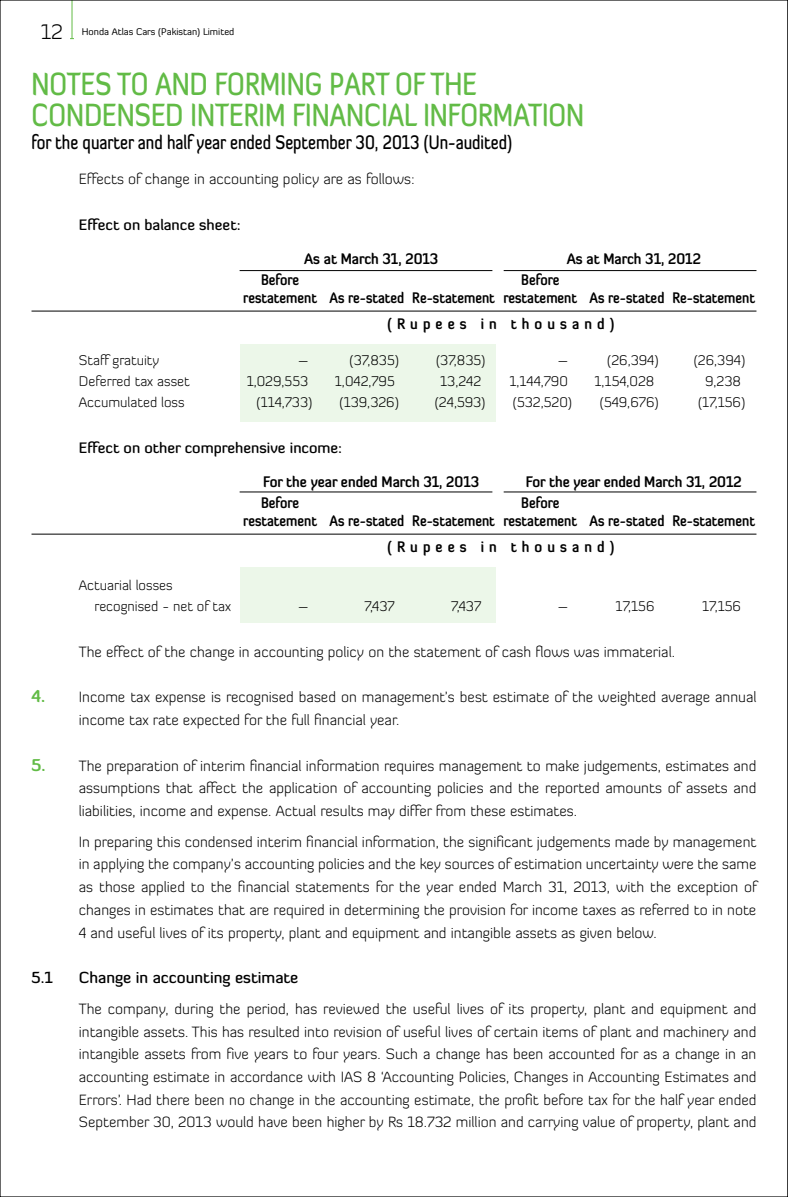
<style>
.page{position:relative;width:788px;height:1197px;background:#fff}
.page>*{position:absolute;margin:0;border:0;box-sizing:border-box;transform-origin:0 0}
.t1{font:500 31.5px/31.5px "Diavlo";color:#62bb46;scale:.8 1}
.t2{font:500 19.25px "Diavlo";color:#000;scale:.79 1}
.t3{font:500 15.75px "Diavlo";color:#000}
.t4{font:300 14.88px/22.8px "Diavlo";color:#000;text-align:justify}
.t5{font:700 14.88px/17.8px "Diavlo";color:#000;scale:.85 1}
.t6{font:700 14.88px "Diavlo";color:#000;scale:.9 1}
.t7{font:500 14.88px "Diavlo";color:#000}
.t8{font:700 14.88px "Diavlo";letter-spacing:.38em;color:#000;scale:.9 1}
.t9{font:300 14px/21px "Diavlo";color:#000}
.t10{font:9.62px "Diavlo";color:#000}
.s1{font-weight:300;font-size:21px}
.s2{font-weight:700;font-size:16.62px;color:#62bb46}
</style>
<div class="page">
<hr style="left:72px;top:0;width:1px;height:39px;background:#62bb46">
<svg style="left:787px;top:0;width:1px;height:1197px"></svg>
<div style="left:239px;top:344px;width:256px;height:78px;background:#ecf7e9"></div>
<div style="left:239px;top:567px;width:256px;height:55px;background:#ecf7e9"></div>
<hr style="left:32px;top:311px;width:724px;height:1px;background:#000">
<hr style="left:32px;top:534px;width:724px;height:1px;background:#000">
<hr style="left:239px;top:270px;width:253px;height:1px;background:#000">
<hr style="left:239px;top:492px;width:253px;height:1px;background:#000">
<hr style="left:503px;top:270px;width:253px;height:1px;background:#000">
<hr style="left:503px;top:492px;width:253px;height:1px;background:#000">
<p class="t10" style="left:41px;top:26px;width:195px"><span class="s1">12</span> Honda Atlas Cars (Pakistan) Limited</p>
<h1 class="t1" style="left:32px;top:67px;width:692px">NOTES TO AND FORM ING PART OF THE<br>CONDENSED INTERIM FINANCIAL INFORMATION</h1>
<p class="t2" style="left:32px;top:130px;width:609px">for the quarter and half year ended September 30, 2013 (Un-audited)</p>
<p class="t4" style="left:79px;top:168px;width:337px">Effects of change in accounting policy are as follows:</p>
<p class="t7" style="left:79px;top:215px;width:163px">Effect on balance sheet:</p>
<p class="t6" style="left:304px;top:249px;width:151px">As at March 31, 2013</p>
<p class="t6" style="left:566px;top:249px;width:150px">As at March 31, 2012</p>
<p class="t5" style="left:261px;top:271px;width:46px">Before</p>
<p class="t5" style="left:243px;top:271px;width:603px;text-indent:278px">Before<br>restatement As re-stated Re-statement restatement As re-stated Re-statement</p>
<p class="t8" style="left:387px;top:314px;width:253px">(Rupees in thousand)</p>
<p class="t9" style="left:79px;top:350px;width:82px">Staff gratuity</p>
<p class="t9" style="left:298px;top:350px;width:11px">–</p>
<p class="t9" style="left:349px;top:350px;width:51px">(37,835)</p>
<p class="t9" style="left:436px;top:350px;width:51px">(37,835)</p>
<p class="t9" style="left:558px;top:350px;width:11px">–</p>
<p class="t9" style="left:607px;top:350px;width:53px">(26,394)</p>
<p class="t9" style="left:693px;top:350px;width:53px">(26,394)</p>
<p class="t9" style="left:79px;top:371px;width:112px">Deferred tax asset</p>
<p class="t9" style="left:247px;top:371px;width:63px">1,029,553</p>
<p class="t9" style="left:335px;top:371px;width:61px">1,042,795</p>
<p class="t9" style="left:440px;top:371px;width:43px">13,242</p>
<p class="t9" style="left:509px;top:371px;width:60px">1,144,790</p>
<p class="t9" style="left:594px;top:371px;width:61px">1,154,028</p>
<p class="t9" style="left:705px;top:371px;width:37px">9,238</p>
<p class="t9" style="left:79px;top:392px;width:107px">Accumulated loss</p>
<p class="t9" style="left:256px;top:392px;width:57px">(114,733)</p>
<p class="t9" style="left:339px;top:392px;width:61px">(139,326)</p>
<p class="t9" style="left:435px;top:392px;width:52px">(24,593)</p>
<p class="t9" style="left:513px;top:392px;width:61px">(532,520)</p>
<p class="t9" style="left:599px;top:392px;width:60px">(549,676)</p>
<p class="t9" style="left:698px;top:392px;width:49px">(17,156)</p>
<p class="t7" style="left:79px;top:438px;width:264px">Effect on other comprehensive income:</p>
<p class="t6" style="left:263px;top:472px;width:241px">For the year ended March 31, 2013</p>
<p class="t6" style="left:526px;top:472px;width:241px">For the year ended March 31, 2012</p>
<p class="t5" style="left:261px;top:494px;width:46px">Before</p>
<p class="t5" style="left:243px;top:494px;width:603px;text-indent:278px">Before<br>restatement As re-stated Re-statement restatement As re-stated Re-statement</p>
<p class="t8" style="left:387px;top:537px;width:253px">(Rupees in thousand)</p>
<p class="t9" style="left:94px;top:575px;width:138px;text-indent:-16px">Actuarial losses recognised - net of tax</p>
<p class="t9" style="left:298px;top:596px;width:11px">–</p>
<p class="t9" style="left:364px;top:596px;width:32px">7,437</p>
<p class="t9" style="left:451px;top:596px;width:32px">7,437</p>
<p class="t9" style="left:558px;top:596px;width:11px">–</p>
<p class="t9" style="left:615px;top:596px;width:40px">17,156</p>
<p class="t9" style="left:702px;top:596px;width:40px">17,156</p>
<p class="t4" style="left:79px;top:640px;width:597px">The effect of the change in accounting policy on the statement of cash flows was immaterial.</p>
<p class="t4" style="left:79px;top:686px;width:679px;text-indent:-47px"><span class="s2">4.</span> Income tax expense is recognised based on management’s best estimate of the weighted average annual income tax rate expected for the full financial year.</p>
<p class="t4" style="left:79px;top:754px;width:679px;text-indent:-47px"><span class="s2">5.</span> The preparation of interim financial information requires management to make judgements, estimates and assumptions that affect the application of accounting policies and the reported amounts of assets and liabilities, income and expense. Actual results may differ from these estimates.</p>
<p class="t4" style="left:79px;top:830px;width:679px">In preparing this condensed interim financial information, the significant judgements made by management in applying the company’s accounting policies and the key sources of estimation uncertainty were the same as those applied to the financial statements for the year ended March 31, 2013, with the exception of changes in estimates that are required in determining the provision for income taxes as referred to in note 4 and useful lives of its property, plant and equipment and intangible assets as given below.</p>
<p class="t3" style="left:32px;top:968px;width:23px">5.1</p>
<p class="t3" style="left:79px;top:968px;width:221px">Change in accounting estimate</p>
<p class="t4" style="left:79px;top:997px;width:679px">The company, during the period, has reviewed the useful lives of its property, plant and equipment and intangible assets. This has resulted into revision of useful lives of certain items of plant and machinery and intangible assets from five years to four years. Such a change has been accounted for as a change in an accounting estimate in accordance with IAS 8 ‘Accounting Policies, Changes in Accounting Estimates and Errors’. Had there been no change in the accounting estimate, the profit before tax for the half year ended September 30, 2013 would have been higher by Rs 18.732 million and carrying value of property, plant and</p>
</div>
